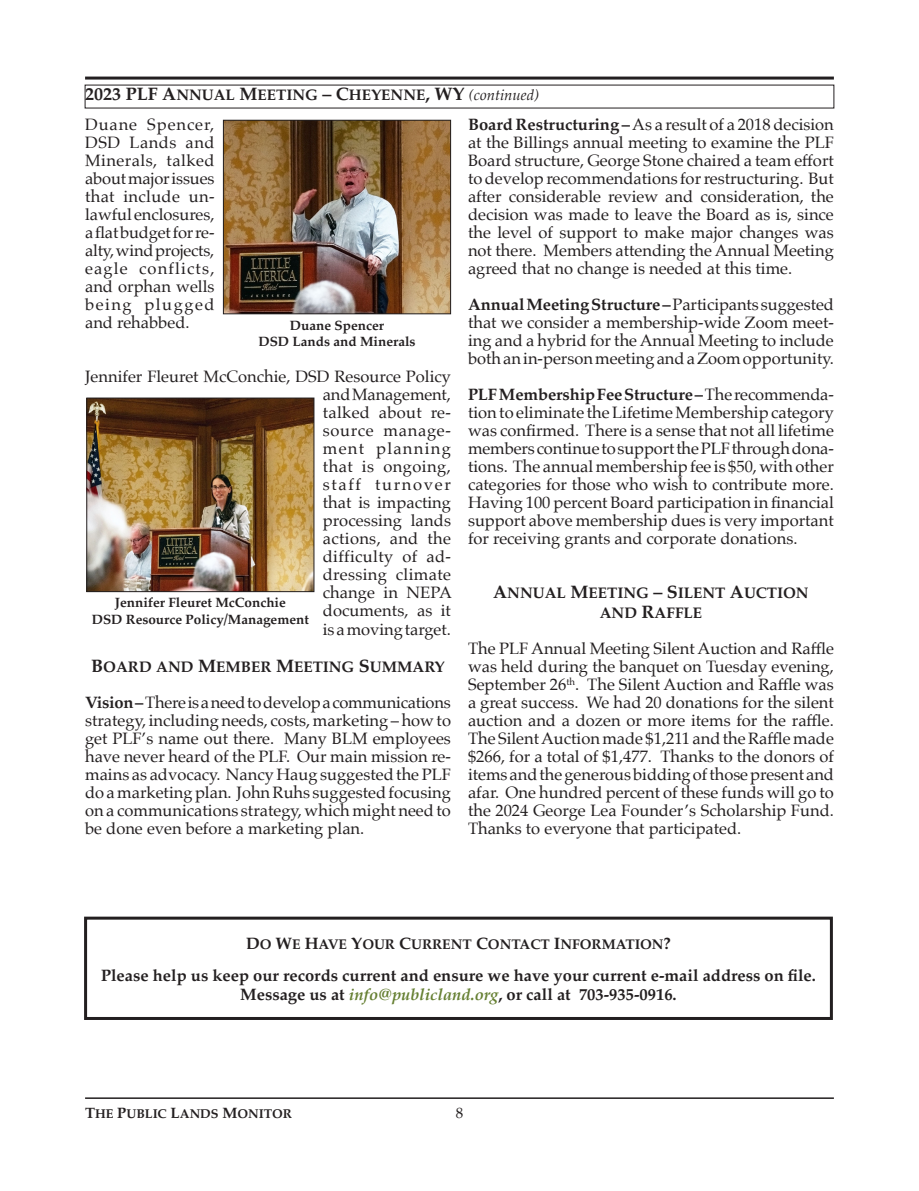
<style>
.page{position:relative;width:919px;height:1191px;background:#fff}
.page>*{position:absolute;margin:0;border:0;box-sizing:border-box;transform-origin:0 0}
.POB_Body_Text{font:16.5px/18px "Palatino";color:#231f20;text-align:justify}
.t1{font:700 16.5px/19.5px "Palatino";color:#231f20;text-align:center}
.POB_Body_Text-2{font:15.3px/19.5px "Palatino Bold SC850";color:#231f20;text-align:center}
.t2{font:15px "Palatino";color:#231f20}
.t3{font:14.1px "Palatino Bold SC850";color:#231f20}
.POB_Body_Text-3{font:700 13.5px/16.2px "Palatino";color:#231f20;text-align:center}
.t4{font:12.75px "Palatino Bold SC850";color:#231f20}
.s1{font-size:18px}
.s2{font-family:"Palatino";font-style:italic;font-size:15px}
.s3{font-weight:700}
.s4{font-size:16.5px}
.s5{font-style:italic;color:#668033}
.s6{font-size:15px}
</style>
<div class="page">
<hr style="left:85px;top:1097px;width:748px;height:2px;background:#231f20">
<hr style="left:85px;top:77px;width:748px;height:3px;background:#231f20">
<img style="left:225px;top:122px;width:224px;height:190px">
<div style="left:223px;top:120px;width:228px;height:194px;border:1px solid #231f20"></div>
<img style="left:88px;top:400px;width:224px;height:190px">
<div style="left:86px;top:398px;width:228px;height:194px;border:1px solid #231f20"></div>
<div style="left:84px;top:916px;width:748px;height:104px;border:3px solid #231f20"></div>
<p class="POB_Body_Text-2" style="left:85px;top:85px;width:455px"><span class="s1">2023 PLF A</span>NNUAL <span class="s1">M</span>EETING <span class="s1">– C</span>HEYENNE<span class="s1">, WY</span> <span class="s2">(continued)</span></p>
<p class="POB_Body_Text" style="left:468px;top:116px;width:367px"><span class="s3">Board Restructuring –</span> As a result of a 2018 decision at the Billings annual meeting to examine the PLF Board structure, George Stone chaired a team effort to develop recommendations for restructuring. But after considerable review and consideration, the decision was made to leave the Board as is, since the level of support to make major changes was not there. Members attending the Annual Meeting agreed that no change is needed at this time.</p>
<p class="POB_Body_Text" style="left:468px;top:296px;width:367px"><span class="s3">Annual Meeting Structure –</span> Participants suggested that we consider a membership-wide Zoom meet&shy;ing and a hybrid for the Annual Meeting to include both an in-person meeting and a Zoom opportunity.</p>
<p class="POB_Body_Text" style="left:468px;top:386px;width:367px"><span class="s3">PLF Membership Fee Structure –</span> The recommenda&shy;tion to eliminate the Lifetime Membership category was confirmed. There is a sense that not all lifetime members continue to support the PLF through dona&shy;tions. The annual membership fee is $50, with other categories for those who wish to contribute more.<br>Having 100 percent Board participation in financial support above membership dues is very important for receiving grants and corporate donations.</p>
<p class="POB_Body_Text-2" style="left:493px;top:583px;width:317px"><span class="s1">A</span>NNUAL <span class="s1">M</span>EETING <span class="s1">– S</span>ILENT <span class="s1">A</span>UCTION<br>AND <span class="s1">R</span>AFFLE</p>
<p class="POB_Body_Text" style="left:468px;top:639px;width:367px">The PLF Annual Meeting Silent Auction and Raffle was held during the banquet on Tuesday evening, September 26<sup>th</sup>. The Silent Auction and Raffle was a great success. We had 20 donations for the silent auction and a dozen or more items for the raffle.<br>The Silent Auction made $1,211 and the Raffle made $266, for a total of $1,477. Thanks to the donors of items and the generous bidding of those present and afar. One hundred percent of these funds will go to the 2024 George Lea Founder’s Scholarship Fund.<br>Thanks to everyone that participated.</p>
<p class="POB_Body_Text" style="left:85px;top:116px;width:131px">Duane Spencer, DSD Lands and Minerals, talked about major issues that include un&shy;lawful enclosures, a flat budget for re&shy;alty, wind projects, eagle conflicts, and orphan wells being plugged and rehabbed.</p>
<p class="POB_Body_Text-3" style="left:290px;top:316px;width:96px">Duane Spencer</p>
<p class="POB_Body_Text-3" style="left:258px;top:333px;width:159px">DSD Lands and Minerals</p>
<p class="POB_Body_Text" style="left:323px;top:368px;width:130px;text-indent:-238px">Jennifer Fleuret McConchie, DSD Resource Policy and Management, talked about re&shy;source manage&shy;ment planning that is ongoing, staff turnover that is impacting processing lands actions, and the difficulty of ad&shy;dressing climate change in NEPA documents, as it is a moving target.</p>
<p class="POB_Body_Text-2" style="left:91px;top:656px;width:355px"><span class="s1">B</span>OARD AND <span class="s1">M</span>EMBER <span class="s1">M</span>EETING <span class="s1">S</span>UMMARY</p>
<p class="POB_Body_Text" style="left:85px;top:693px;width:367px"><span class="s3">Vision –</span> There is a need to develop a communications strategy, including needs, costs, marketing – how to get PLF’s name out there. Many BLM employees have never heard of the PLF. Our main mission re&shy;mains as advocacy. Nancy Haug suggested the PLF do a marketing plan. John Ruhs suggested focusing on a communications strategy, which might need to be done even before a marketing plan.</p>
<p class="POB_Body_Text-3" style="left:92px;top:594px;width:218px">Jennifer Fleuret McConchie<br>DSD Resource Policy/Management</p>
<p class="t3" style="left:246px;top:932px;width:426px"><span class="s4">D</span>O <span class="s4">W</span>E <span class="s4">H</span>AVE <span class="s4">Y</span>OUR <span class="s4">C</span>URRENT <span class="s4">C</span>ONTACT <span class="s4">I</span>NFORMATION<span class="s4">?</span></p>
<p class="t1" style="left:101px;top:964px;width:716px">Please help us keep our records current and ensure we have your current e-mail address on file.<br>Message us at <span class="s5">info@publicland.org</span>, or call at 703-935-0916.</p>
<p class="t4" style="left:85px;top:1103px;width:208px"><span class="s6">T</span>HE <span class="s6">P</span>UBLIC <span class="s6">L</span>ANDS <span class="s6">M</span>ONITOR</p>
<p class="t2" style="left:455px;top:1100px;width:9px">8</p>
</div>
